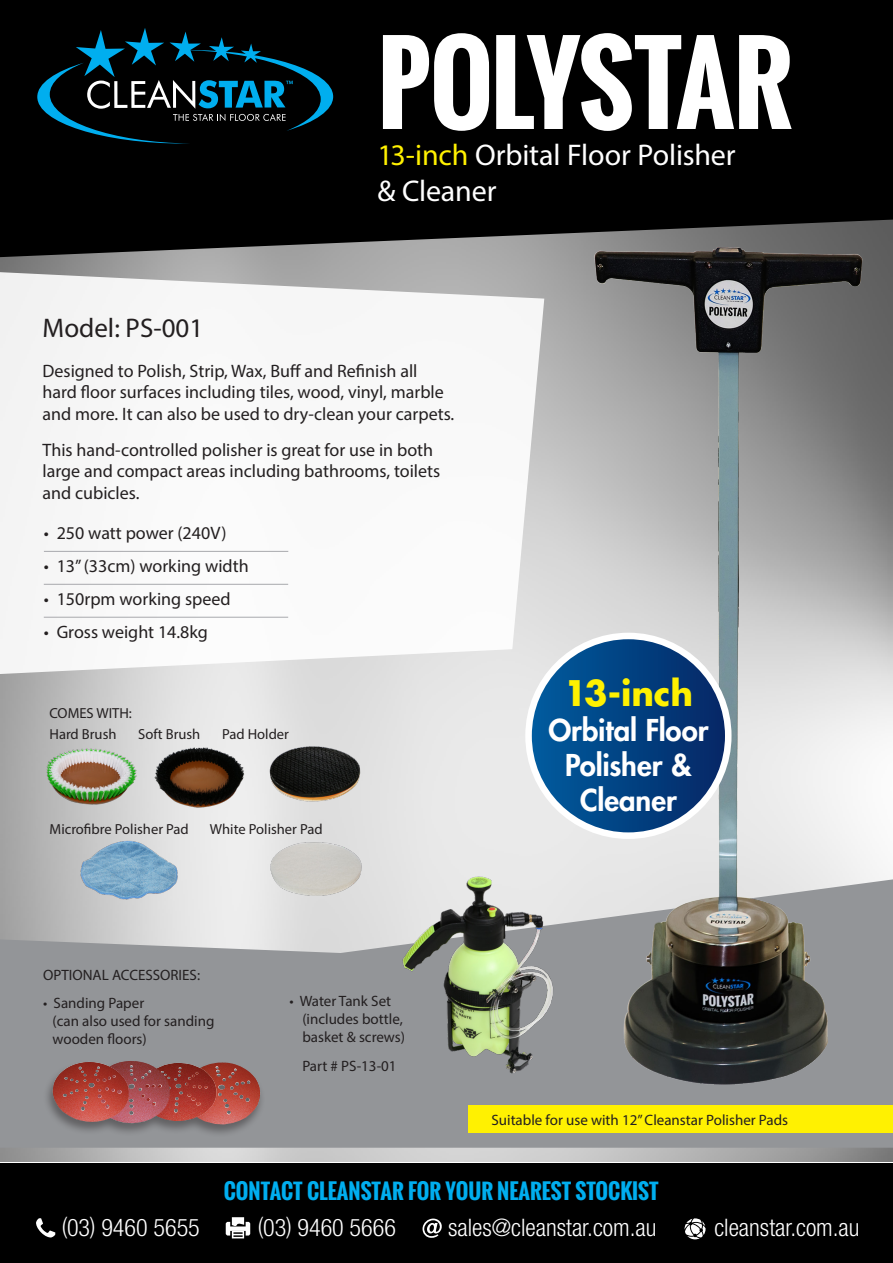
<style>
.page{position:relative;width:893px;height:1263px;background:#fff}
.page>*{position:absolute;margin:0;border:0;box-sizing:border-box;transform-origin:0 0}
.t1{font:700 106.8px "Oswald";letter-spacing:-.015em;color:#fff}
.t2{font:700 34.35px "Futura";letter-spacing:-.005em;color:#fff101}
.t3{font:30px "Myriad Pro";letter-spacing:-.005em;color:#fff}
.t4{font:800 29.25px/35.1px "Futura";letter-spacing:-.005em;color:#fff;text-align:center}
.t5{font:27px "Myriad Pro";color:#231f20}
.t6{font:300 condensed 24.15px "Helvetica Neue LT Std";color:#fff}
.t7{font:700 21px "Oswald";color:#00aeef}
.t8{font:18px/21.6px "Myriad Pro";color:#231f20}
.t9{font:15px "Myriad Pro";color:#231f20}
.t10{font:14.55px "Myriad Pro";color:#231f20}
.s1{color:#fff101}
</style>
<div class="page">
<img style="left:0;top:257px;width:893px;height:904px">
<svg style="left:0;top:879px;width:893px;height:269px;fill:#939598"></svg>
<svg style="left:0;top:272px;width:544px;height:402px"></svg>
<div style="left:0;top:0;width:893px;height:257px;background:#000"></div>
<svg style="left:37px;top:28px;width:296px;height:116px"></svg>
<div style="left:43px;top:1060px;width:222px;height:78px;background:#231f20;opacity:.45"></div>
<img style="left:186px;top:1062px;width:36px;height:23px">
<img style="left:142px;top:1063px;width:36px;height:22px">
<img style="left:97px;top:1061px;width:32px;height:18px">
<img style="left:54px;top:1062px;width:34px;height:20px">
<img style="left:589px;top:241px;width:281px;height:850px">
<hr style="left:44px;top:551px;width:244px;height:1px;background:#a8a9ad">
<hr style="left:44px;top:617px;width:244px;height:1px;background:#a8a9ad">
<hr style="left:44px;top:584px;width:244px;height:1px;background:#a8a9ad">
<div style="left:468px;top:1105px;width:425px;height:27px;background:#fff101"></div>
<img style="left:396px;top:866px;width:164px;height:216px">
<img style="left:42px;top:746px;width:95px;height:61px">
<img style="left:76px;top:839px;width:106px;height:63px">
<img style="left:266px;top:742px;width:97px;height:64px">
<img style="left:268px;top:840px;width:97px;height:57px">
<img style="left:152px;top:745px;width:95px;height:66px">
<div style="left:0;top:1163px;width:893px;height:100px;background:#000"></div>
<svg style="left:36px;top:1218px;width:19px;height:19px"></svg>
<svg style="left:422px;top:1218px;width:20px;height:20px"></svg>
<svg style="left:685px;top:1218px;width:21px;height:21px"></svg>
<svg style="left:226px;top:1217px;width:24px;height:21px"></svg>
<svg style="left:529px;top:636px;width:199px;height:200px"></svg>
<div style="left:525px;top:633px;width:206px;height:206px;border:7px solid #fff;border-radius:50%"></div>
<p class="t5" style="left:43px;top:311px;width:162px">Model: PS-001</p>
<p class="t1" style="left:377px;top:3px;width:416px">POLYSTAR</p>
<p class="t3" style="left:377px;top:136px;width:360px"><span class="s1">13-inch</span> Orbital Floor Polisher</p>
<p class="t3" style="left:377px;top:172px;width:121px">&amp; Cleaner</p>
<p class="t8" style="left:43px;top:359px;width:413px">Designed to Polish, Strip, Wax, Buff and Refinish all hard floor surfaces including tiles, wood, vinyl, marble and more. It can also be used to dry-clean your carpets.</p>
<p class="t8" style="left:43px;top:439px;width:399px">This hand-controlled polisher is great for use in both large and compact areas including bathrooms, toilets and cubicles.</p>
<p class="t8" style="left:44px;top:521px;width:184px">• 250 watt power (240V)</p>
<p class="t8" style="left:44px;top:554px;width:206px">• 13” (33cm) working width</p>
<p class="t8" style="left:44px;top:587px;width:188px">• 150rpm working speed</p>
<p class="t8" style="left:44px;top:620px;width:165px">• Gross weight 14.8kg</p>
<p class="t10" style="left:50px;top:704px;width:84px">COMES WITH:</p>
<p class="t10" style="left:50px;top:725px;width:69px">Hard Brush</p>
<p class="t10" style="left:138px;top:725px;width:64px">Soft Brush</p>
<p class="t10" style="left:222px;top:725px;width:68px">Pad Holder</p>
<p class="t10" style="left:50px;top:820px;width:141px">Microfibre Polisher Pad</p>
<p class="t10" style="left:210px;top:820px;width:114px">White Polisher Pad</p>
<p class="t2" style="left:564px;top:670px;width:131px">13-inch</p>
<p class="t4" style="left:548px;top:712px;width:162px">Orbital Floor</p>
<p class="t4" style="left:565px;top:747px;width:128px">Polisher &amp;<br>Cleaner</p>
<p class="t9" style="left:43px;top:965px;width:159px">OPTIONAL ACCESSORIES:</p>
<p class="t9" style="left:43px;top:994px;width:103px">• Sanding Paper</p>
<p class="t9" style="left:53px;top:1012px;width:163px">(can also used for sanding</p>
<p class="t9" style="left:53px;top:1030px;width:96px">wooden floors)</p>
<p class="t9" style="left:290px;top:991px;width:103px">• Water Tank Set</p>
<p class="t9" style="left:302px;top:1009px;width:102px">(includes bottle,</p>
<p class="t9" style="left:302px;top:1027px;width:104px">basket &amp; screws)</p>
<p class="t9" style="left:302px;top:1056px;width:96px">Part # PS-13-01</p>
<p class="t9" style="left:491px;top:1110px;width:298px">Suitable for use with 12” Cleanstar Polisher Pads</p>
<p class="t7" style="left:224px;top:1175px;width:436px">CONTACT CLEANSTAR FOR YOUR NEAREST STOCKIST</p>
<p class="t6" style="left:62px;top:1213px;width:140px">(03) 9460 5655</p>
<p class="t6" style="left:258px;top:1213px;width:140px">(03) 9460 5666</p>
<p class="t6" style="left:448px;top:1213px;width:210px">sales@cleanstar.com.au</p>
<p class="t6" style="left:714px;top:1213px;width:147px">cleanstar.com.au</p>
</div>
